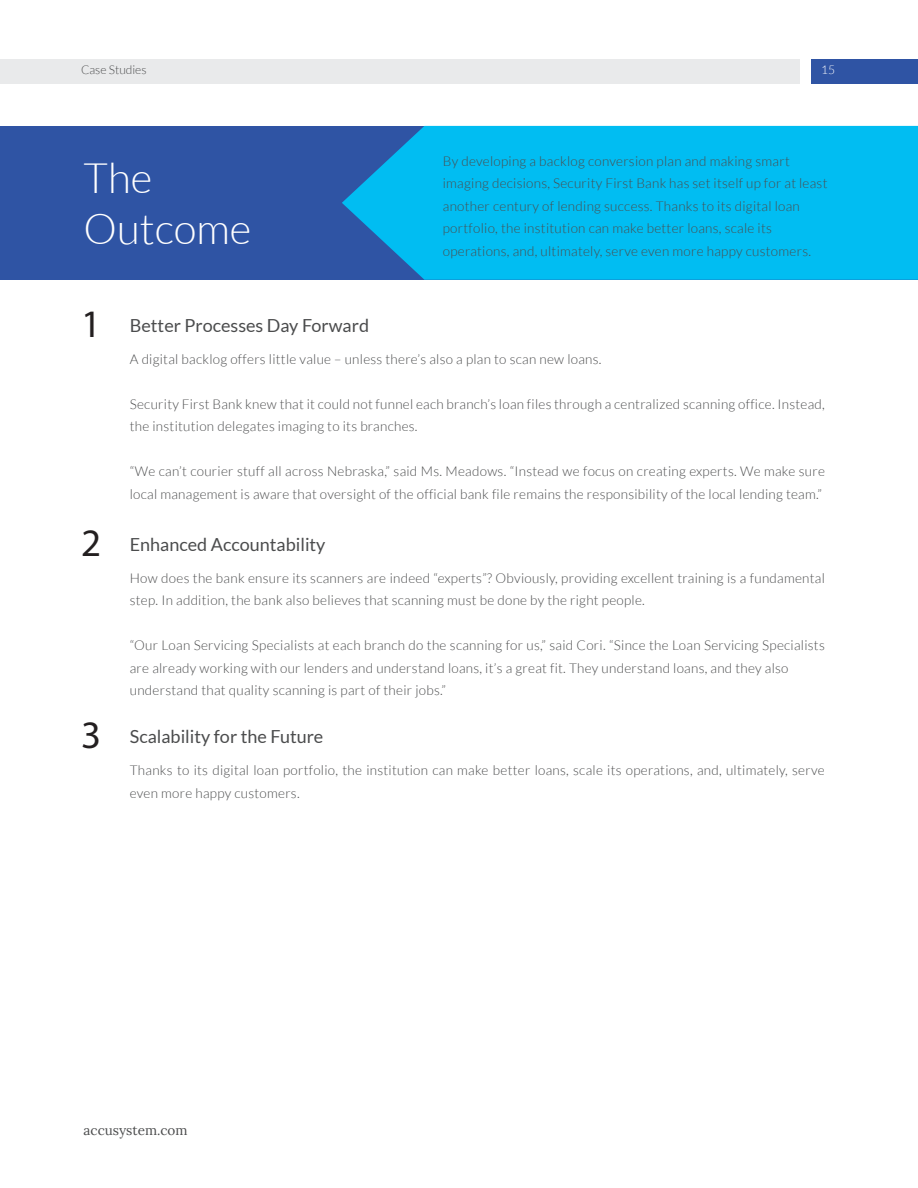
<style>
.page{position:relative;width:918px;height:1188px;background:#fff}
.page>*{position:absolute;margin:0;border:0;box-sizing:border-box;transform-origin:0 0}
.t1{font:300 42px/51px "Lato";color:#fff}
.t2{font:39px "Myriad Pro";color:#231f20}
.t3{font:18px "Lato";color:#4b4c4d}
.t4{font:300 13.5px/22.5px "Lato";letter-spacing:.02em;color:#4b4c4d}
.t5{font:13.5px "Lora";color:#4b4c4d}
.t6{font:300 12px "Lato";color:#4b4c4d}
.t7{font:300 12px "Lato";color:#fff}
</style>
<div class="page">
<div style="left:0;top:126px;width:918px;height:154px;background:#2f54a4"></div>
<svg style="left:342px;top:126px;width:576px;height:154px;background:#04b5ec"></svg>
<div style="left:811px;top:59px;width:107px;height:25px;background:#2f54a4"></div>
<div style="left:0;top:59px;width:800px;height:25px;background:#e9eaeb"></div>
<p class="t6" style="left:81px;top:63px;width:67px">Case Studies</p>
<p class="t7" style="left:821px;top:63px;width:15px">15</p>
<h1 class="t1" style="left:84px;top:153px;width:169px">The<br>Outcome</h1>
<h2 class="t2" style="left:81px;top:300px;width:22px">1</h2>
<h3 class="t3" style="left:130px;top:315px;width:241px">Better Processes Day Forward</h3>
<p class="t4" style="left:443px;top:150px;width:386px">By developing a backlog conversion plan and making smart imaging decisions, Security First Bank has set itself up for at least another century of lending success. Thanks to its digital loan portfolio, the institution can make better loans, scale its operations, and, ultimately, serve even more happy customers.</p>
<h2 class="t2" style="left:81px;top:519px;width:22px">2</h2>
<h2 class="t2" style="left:81px;top:711px;width:22px">3</h2>
<p class="t4" style="left:130px;top:348px;width:473px">A digital backlog offers little value – unless there’s also a plan to scan new loans.</p>
<p class="t4" style="left:130px;top:393px;width:696px">Security First Bank knew that it could not funnel each branch’s loan files through a centralized scanning office. Instead, the institution delegates imaging to its branches.</p>
<p class="t4" style="left:130px;top:460px;width:697px">“We can’t courier stuff all across Nebraska,” said Ms. Meadows. “Instead we focus on creating experts. We make sure local management is aware that oversight of the official bank file remains the responsibility of the local lending team.”</p>
<h3 class="t3" style="left:130px;top:534px;width:197px">Enhanced Accountability</h3>
<p class="t4" style="left:130px;top:567px;width:697px">How does the bank ensure its scanners are indeed “experts”? Obviously, providing excellent training is a fundamental step. In addition, the bank also believes that scanning must be done by the right people.</p>
<p class="t4" style="left:130px;top:634px;width:696px">“Our Loan Servicing Specialists at each branch do the scanning for us,” said Cori. “Since the Loan Servicing Specialists are already working with our lenders and understand loans, it’s a great fit. They understand loans, and they also understand that quality scanning is part of their jobs.”</p>
<h3 class="t3" style="left:130px;top:726px;width:195px">Scalability for the Future</h3>
<p class="t4" style="left:130px;top:759px;width:696px">Thanks to its digital loan portfolio, the institution can make better loans, scale its operations, and, ultimately, serve even more happy customers.</p>
<p class="t5" style="left:84px;top:1120px;width:105px">accusystem.com</p>
</div>
